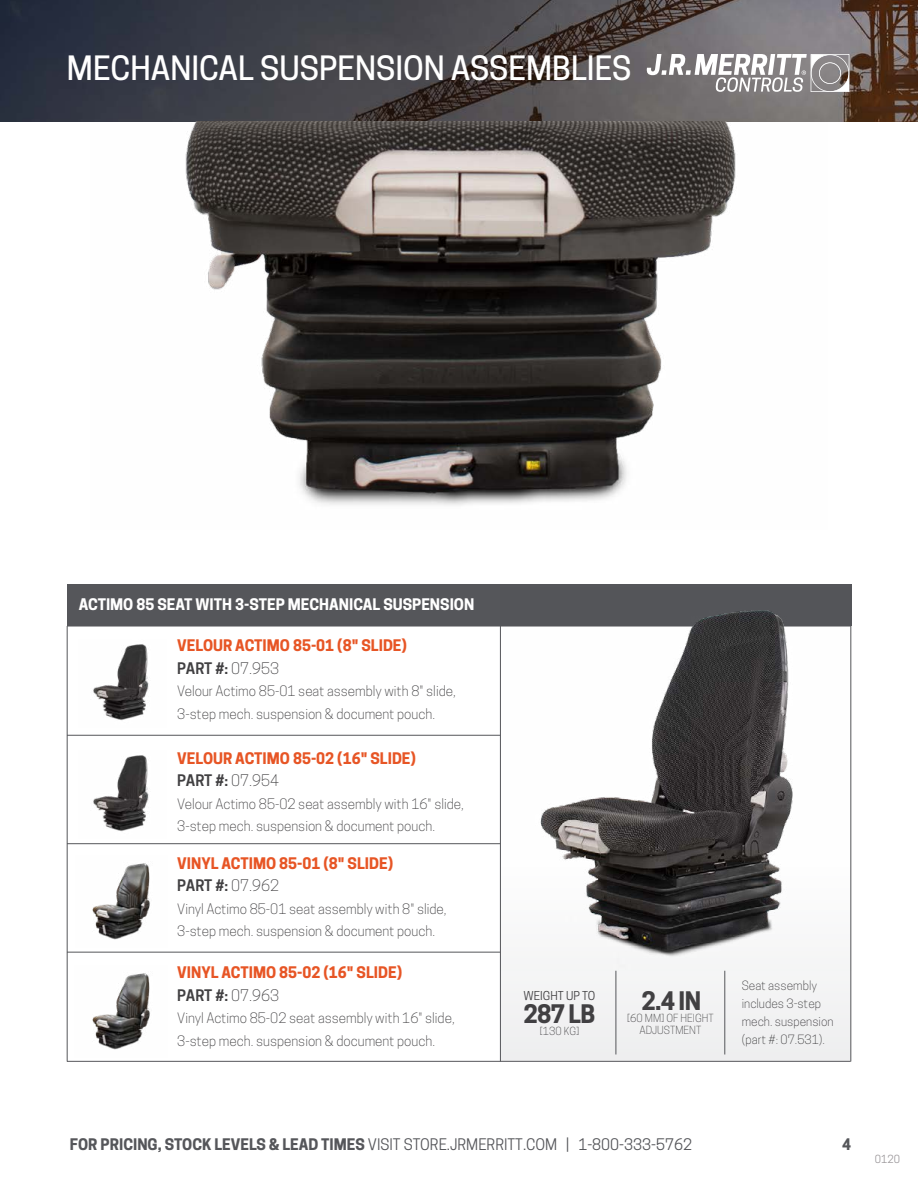
<style>
.page{position:relative;width:918px;height:1188px;background:#fff}
.page>*{position:absolute;margin:0;border:0;box-sizing:border-box;transform-origin:0 0}
.t1{font:500 31.5px "Cooper Hewitt";color:#fff}
.t2{font:700 24px "Cooper Hewitt";letter-spacing:-.03em;color:#414042}
.t3{font:700 15px/22.5px "Cooper Hewitt";color:#e75525}
.t4{font:15px "Cooper Hewitt";color:#55565a}
.t5{font:700 15px "Cooper Hewitt";color:#fff}
.t6{font:700 15px "Cooper Hewitt";color:#55565a}
.t7{font:300 13.5px/22.5px "Cooper Hewitt";color:#414042}
.t8{font:300 12px/18px "Cooper Hewitt";color:#414042}
.t9{font:11.55px "Cooper Hewitt";color:#414042}
.t10{font:300 10.5px/12px "Cooper Hewitt";color:#414042;text-align:center}
.t11{font:10.5px "Cooper Hewitt";color:#9c989b}
.s1{font-weight:600;color:#414042}
.s2{font-weight:300;color:#414042}
.s3{font-weight:700}
</style>
<div class="page">
<div style="left:501px;top:864px;width:350px;height:197px;background:#f1f2f2"></div>
<div style="left:67px;top:584px;width:784px;height:42px;background:#55565a"></div>
<img style="left:93px;top:755px;width:56px;height:77px">
<img style="left:93px;top:644px;width:56px;height:77px">
<img style="left:92px;top:863px;width:58px;height:77px">
<img style="left:92px;top:973px;width:58px;height:77px">
<hr style="left:67px;top:735px;width:433px;height:1px;background:#55565a">
<hr style="left:67px;top:626px;width:1px;height:436px;background:#55565a">
<hr style="left:500px;top:626px;width:1px;height:436px;background:#55565a">
<hr style="left:851px;top:626px;width:1px;height:436px;background:#55565a">
<hr style="left:67px;top:626px;width:784px;height:1px;background:#55565a">
<hr style="left:67px;top:1061px;width:784px;height:1px;background:#55565a">
<hr style="left:67px;top:843px;width:433px;height:1px;background:#55565a">
<hr style="left:67px;top:952px;width:433px;height:1px;background:#55565a">
<img style="left:501px;top:610px;width:350px;height:361px">
<hr style="left:616px;top:971px;width:1px;height:83px;background:#55565a">
<hr style="left:725px;top:971px;width:1px;height:83px;background:#55565a">
<img style="left:0;top:0;width:918px;height:122px">
<svg style="left:647px;top:54px;width:202px;height:38px"></svg>
<img style="left:185px;top:122px;width:551px;height:383px">
<h1 class="t1" style="left:67px;top:49px;width:566px">MECHANICAL SUSPENSION ASSEMBLIES</h1>
<p class="t5" style="left:79px;top:596px;width:397px">ACTIMO 85 SEAT WITH 3-STEP MECHANICAL SUSPENSION</p>
<p class="t3" style="left:177px;top:635px;width:231px">VELOUR ACTIMO 85-01 (8" SLIDE)<br><span class="s1">PART #:</span> <span class="s2">07.953</span></p>
<p class="t7" style="left:177px;top:680px;width:280px">Velour Actimo 85-01 seat assembly with 8" slide,<br>3-step mech. suspension &amp; document pouch.</p>
<p class="t3" style="left:177px;top:747px;width:240px">VELOUR ACTIMO 85-02 (16" SLIDE)<br><span class="s1">PART #:</span> <span class="s2">07.954</span></p>
<p class="t7" style="left:177px;top:793px;width:288px">Velour Actimo 85-02 seat assembly with 16" slide,<br>3-step mech. suspension &amp; document pouch.</p>
<p class="t3" style="left:177px;top:852px;width:217px">VINYL ACTIMO 85-01 (8" SLIDE)<br><span class="s1">PART #:</span> <span class="s2">07.962</span></p>
<p class="t7" style="left:177px;top:898px;width:271px">Vinyl Actimo 85-01 seat assembly with 8" slide,<br>3-step mech. suspension &amp; document pouch.</p>
<p class="t3" style="left:177px;top:962px;width:226px">VINYL ACTIMO 85-02 (16" SLIDE)<br><span class="s1">PART #:</span> <span class="s2">07.963</span></p>
<p class="t7" style="left:177px;top:1007px;width:279px">Vinyl Actimo 85-02 seat assembly with 16" slide,<br>3-step mech. suspension &amp; document pouch.</p>
<p class="t9" style="left:524px;top:989px;width:73px">WEIGHT UP TO</p>
<h2 class="t2" style="left:524px;top:1000px;width:74px">287 LB</h2>
<p class="t10" style="left:540px;top:1025px;width:41px">[130 KG]</p>
<h2 class="t2" style="left:642px;top:986px;width:61px">2.4 IN</h2>
<p class="t10" style="left:627px;top:1012px;width:88px">[60 MM] OF HEIGHT<br>ADJUSTMENT</p>
<p class="t8" style="left:742px;top:977px;width:93px">Seat assembly includes 3-step mech. suspension (part #: 07.531).</p>
<p class="t4" style="left:70px;top:1135px;width:624px"><span class="s3">FOR PRICING, STOCK LEVELS &amp; LEAD TIMES</span> VISIT STORE.JRMERRITT.COM | 1-800-333-5762</p>
<p class="t6" style="left:842px;top:1136px;width:10px">4</p>
<p class="t11" style="left:875px;top:1153px;width:27px">0120</p>
</div>
